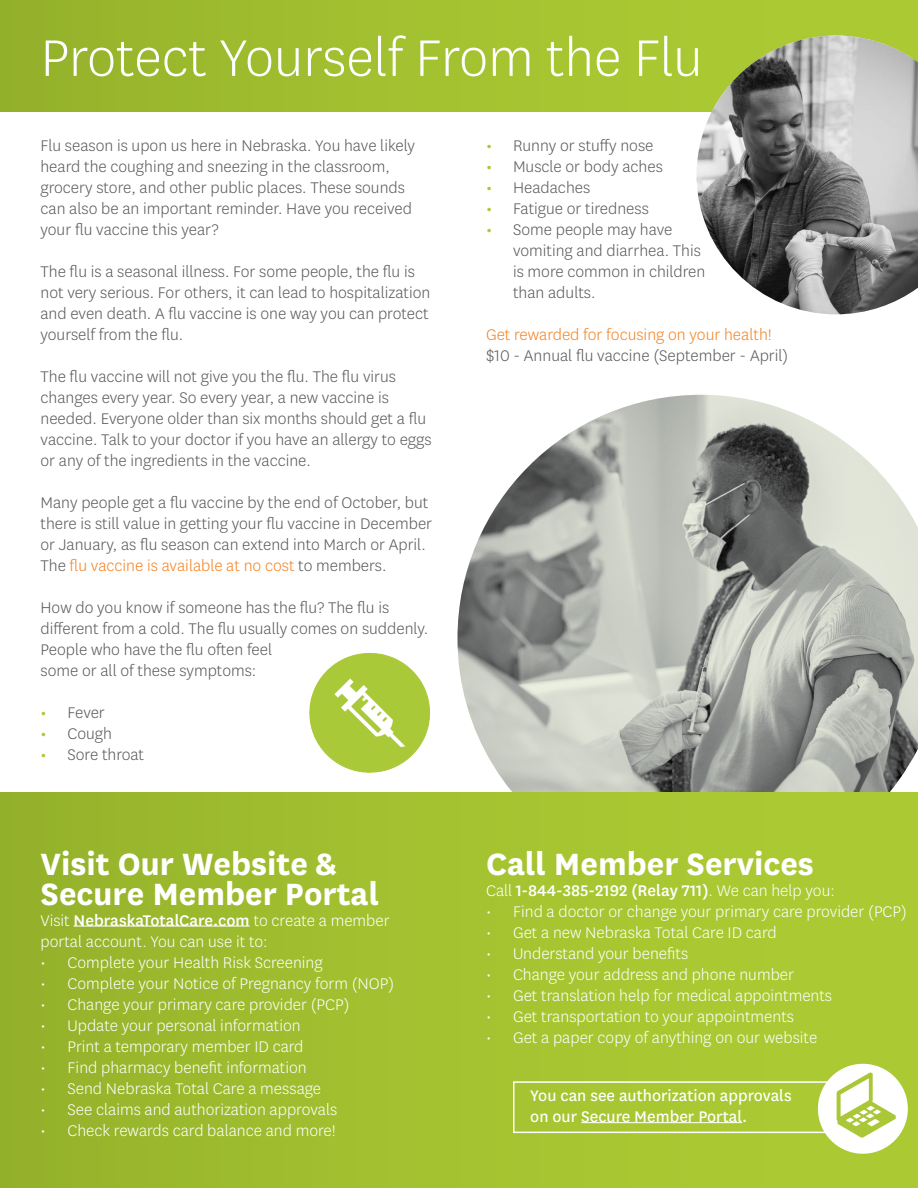
<style>
.page{position:relative;width:918px;height:1188px;background:#fff}
.page>*{position:absolute;margin:0;border:0;box-sizing:border-box;transform-origin:0 0}
.t1{font:300 60px "Centene Sans";color:#fff}
.t2{font:700 36px/30px "Centene Sans";color:#fff}
.t3{font:300 18px/21px "Centene Sans";color:#58595b}
.t4{font:300 18px/21px "Centene Sans";color:#fff}
.t5{font:18px/21px "Centene Sans";color:#fff}
.t6{font:500 18px "Centene Sans";color:#fff}
.t7{font:300 18px "Centene Sans";color:#f58220}
.s1{color:#f58220}
.s2{font-weight:500;color:#abc932}
.s3{font-weight:500}
.s4{font-weight:300}
</style>
<div class="page">
<div style="left:0;top:0;width:918px;height:111px;background:linear-gradient(to right,#97b42c,#aecd33)"></div>
<img style="left:697px;top:36px;width:221px;height:278px">
<img style="left:458px;top:395px;width:460px;height:398px">
<div style="left:0;top:793px;width:918px;height:395px;background:linear-gradient(to right,#97b42c,#aecd33)"></div>
<hr style="left:74px;top:926px;width:176px;height:1px;background:#fff">
<div style="left:513px;top:1081px;width:333px;height:52px;border:2px solid #fff"></div>
<hr style="left:581px;top:1122px;width:161px;height:1px;background:#fff">
<div style="left:818px;top:1064px;width:90px;height:90px;background:#fff;border-radius:50%"></div>
<svg style="left:837px;top:1072px;width:59px;height:66px"></svg>
<img style="left:309px;top:653px;width:121px;height:120px">
<h1 class="t1" style="left:40px;top:20px;width:664px">Protect Yourself From the Flu</h1>
<p class="t3" style="left:40px;top:134px;width:376px">Flu season is upon us here in Nebraska. You have likely heard the coughing and sneezing in the classroom, grocery store, and other public places. These sounds can also be an important reminder. Have you received your flu vaccine this year?</p>
<p class="t3" style="left:40px;top:260px;width:391px">The flu is a seasonal illness. For some people, the flu is not very serious. For others, it can lead to hospitalization and even death. A flu vaccine is one way you can protect yourself from the flu.</p>
<p class="t3" style="left:40px;top:365px;width:393px">The flu vaccine will not give you the flu. The flu virus changes every year. So every year, a new vaccine is needed. Everyone older than six months should get a flu vaccine. Talk to your doctor if you have an allergy to eggs or any of the ingredients in the vaccine.</p>
<p class="t3" style="left:40px;top:491px;width:393px">Many people get a flu vaccine by the end of October, but there is still value in getting your flu vaccine in December or January, as flu season can extend into March or April.<br>The <span class="s1">flu vaccine is available at no cost</span> to members.</p>
<p class="t3" style="left:40px;top:596px;width:389px">How do you know if someone has the flu? The flu is different from a cold. The flu usually comes on suddenly.<br>People who have the flu often feel<br>some or all of these symptoms:</p>
<p class="t3" style="left:40px;top:701px;width:66px"><span class="s2">•</span> Fever</p>
<p class="t3" style="left:40px;top:722px;width:73px"><span class="s2">•</span> Cough</p>
<p class="t3" style="left:40px;top:743px;width:105px"><span class="s2">•</span> Sore throat</p>
<h2 class="t2" style="left:40px;top:846px;width:340px">Visit Our Website &amp;<br>Secure Member Portal</h2>
<p class="t4" style="left:40px;top:909px;width:351px">Visit <span class="s3">NebraskaTotalCare.com</span> to create a member portal account. You can use it to:</p>
<p class="t4" style="left:40px;top:951px;width:284px">• Complete your Health Risk Screening</p>
<p class="t4" style="left:40px;top:972px;width:355px">• Complete your Notice of Pregnancy form (NOP)</p>
<p class="t4" style="left:40px;top:993px;width:310px">• Change your primary care provider (PCP)</p>
<p class="t4" style="left:40px;top:1014px;width:262px">• Update your personal information</p>
<p class="t4" style="left:40px;top:1035px;width:265px">• Print a temporary member ID card</p>
<p class="t4" style="left:40px;top:1056px;width:268px">• Find pharmacy benefit information</p>
<p class="t4" style="left:40px;top:1077px;width:282px">• Send Nebraska Total Care a message</p>
<p class="t4" style="left:40px;top:1098px;width:298px">• See claims and authorization approvals</p>
<p class="t4" style="left:40px;top:1119px;width:297px">• Check rewards card balance and more!</p>
<p class="t3" style="left:486px;top:134px;width:169px"><span class="s2">•</span> Runny or stuffy nose</p>
<p class="t3" style="left:486px;top:155px;width:178px"><span class="s2">•</span> Muscle or body aches</p>
<p class="t3" style="left:486px;top:176px;width:106px"><span class="s2">•</span> Headaches</p>
<p class="t3" style="left:486px;top:197px;width:164px"><span class="s2">•</span> Fatigue or tiredness</p>
<p class="t3" style="left:513px;top:218px;width:194px;text-indent:-27px"><span class="s2">•</span> Some people may have vomiting and diarrhea. This is more common in children than adults.</p>
<p class="t7" style="left:486px;top:323px;width:287px">Get rewarded for focusing on your health!</p>
<p class="t3" style="left:486px;top:344px;width:304px">$10 - Annual flu vaccine (September - April)</p>
<h2 class="t2" style="left:486px;top:846px;width:329px">Call Member Services</h2>
<p class="t6" style="left:486px;top:878px;width:350px"><span class="s4">Call</span> 1-844-385-2192 (Relay 711)<span class="s4">. We can help you:</span></p>
<p class="t4" style="left:486px;top:900px;width:422px">• Find a doctor or change your primary care provider (PCP)</p>
<p class="t4" style="left:486px;top:921px;width:292px">• Get a new Nebraska Total Care ID card</p>
<p class="t4" style="left:486px;top:942px;width:204px">• Understand your benefits</p>
<p class="t4" style="left:486px;top:963px;width:310px">• Change your address and phone number</p>
<p class="t4" style="left:486px;top:984px;width:348px">• Get translation help for medical appointments</p>
<p class="t4" style="left:486px;top:1005px;width:310px">• Get transportation to your appointments</p>
<p class="t4" style="left:486px;top:1026px;width:333px">• Get a paper copy of anything on our website</p>
<p class="t5" style="left:530px;top:1084px;width:263px">You can see authorization approvals on our Secure Member Portal.</p>
</div>
